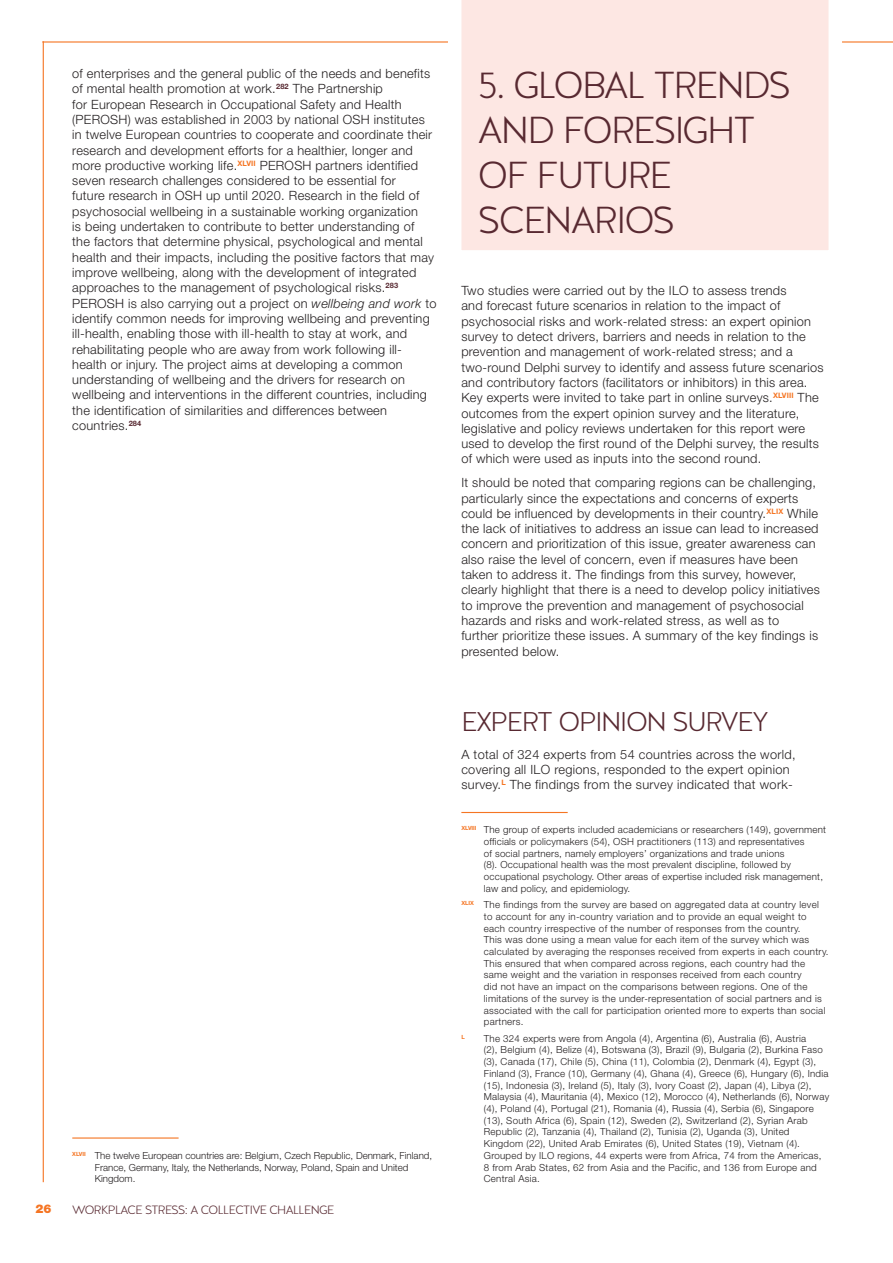
<style>
.page{position:relative;width:893px;height:1263px;background:#fff}
.page>*{position:absolute;margin:0;border:0;box-sizing:border-box;transform-origin:0 0}
.t1{font:300 37.5px/45px "Halis GR";letter-spacing:-.05em;color:#582931}
.t2{font:300 27px "Halis GR";letter-spacing:-.05em;color:#582931}
.t3{font:300 12.75px/15.3px "Helvetica Neue";letter-spacing:.02em;color:#231f20}
.t4{font:300 12px "Halis GR";letter-spacing:-.05em;color:#582931}
.t5{font:900 12px "Helvetica Neue";color:#f57523}
.t6{font:300 9.75px/11.7px "Helvetica Neue";letter-spacing:.025em;color:#231f20}
.t7{font:300 9.75px/11.7px "Helvetica Neue";color:#231f20}
.t8{font:700 5.7px "Helvetica Neue";color:#f57523}
.s1{font-style:italic}
</style>
<div class="page">
<hr style="left:42px;top:41px;width:851px;height:2px;background:#f57523">
<hr style="left:43px;top:41px;width:1px;height:1141px;background:#f57523">
<svg style="left:448px;top:0;width:394px;height:250px;background:#fde8e4"></svg>
<hr style="left:72px;top:1137px;width:107px;height:1px;background:#f57523">
<hr style="left:461px;top:812px;width:107px;height:1px;background:#f57523">
<p class="t3" style="left:72px;top:66px;width:366px">of enterprises and the general public of the needs and benefits of mental health promotion at work.<sup>282</sup> The Partnership<br>for European Research in Occupational Safety and Health (PEROSH) was established in 2003 by national OSH institutes in twelve European countries to cooperate and coordinate their research and development efforts for a healthier, longer and more productive working life.<sup>XLVII</sup> PEROSH partners identified seven research challenges considered to be essential for<br>future research in OSH up until 2020. Research in the field of psychosocial wellbeing in a sustainable working organization<br>is being undertaken to contribute to better understanding of<br>the factors that determine physical, psychological and mental health and their impacts, including the positive factors that may improve wellbeing, along with the development of integrated approaches to the management of psychological risks.<sup>283<br></sup>PEROSH is also carrying out a project on <span class="s1">wellbeing and work</span> to identify common needs for improving wellbeing and preventing ill-health, enabling those with ill-health to stay at work, and rehabilitating people who are away from work following ill&shy;health or injury. The project aims at developing a common understanding of wellbeing and the drivers for research on wellbeing and interventions in the different countries, including the identification of similarities and differences between countries.<sup>284</sup></p>
<p class="t7" style="left:95px;top:1149px;width:339px;text-indent:-22px"><sup>XLVII</sup> The twelve European countries are: Belgium, Czech Republic, Denmark, Finland,<br>France, Germany, Italy, the Netherlands, Norway, Poland, Spain and United<br>Kingdom.</p>
<p class="t5" style="left:35px;top:1202px;width:18px">26</p>
<p class="t4" style="left:72px;top:1202px;width:264px">WORKPLACE STRESS: A COLLECTIVE CHALLENGE</p>
<h1 class="t1" style="left:478px;top:64px;width:315px">5. GLOBAL TRENDS<br>AND FORESIGHT<br>OF FUTURE<br>SCENARIOS</h1>
<p class="t3" style="left:461px;top:283px;width:364px">Two studies were carried out by the ILO to assess trends<br>and forecast future scenarios in relation to the impact of psychosocial risks and work-related stress: an expert opinion survey to detect drivers, barriers and needs in relation to the prevention and management of work-related stress; and a two-round Delphi survey to identify and assess future scenarios and contributory factors (facilitators or inhibitors) in this area.<br>Key experts were invited to take part in online surveys.<sup>XLVIII</sup> The outcomes from the expert opinion survey and the literature, legislative and policy reviews undertaken for this report were used to develop the first round of the Delphi survey, the results of which were used as inputs into the second round.</p>
<p class="t3" style="left:461px;top:475px;width:360px">It should be noted that comparing regions can be challenging, particularly since the expectations and concerns of experts could be influenced by developments in their country.<sup>XLIX</sup> While the lack of initiatives to address an issue can lead to increased concern and prioritization of this issue, greater awareness can also raise the level of concern, even if measures have been taken to address it. The findings from this survey, however, clearly highlight that there is a need to develop policy initiatives to improve the prevention and management of psychosocial hazards and risks and work-related stress, as well as to<br>further prioritize these issues. A summary of the key findings is presented below.</p>
<h2 class="t2" style="left:461px;top:704px;width:309px">EXPERT OPINION SURVEY</h2>
<p class="t3" style="left:461px;top:746px;width:336px">A total of 324 experts from 54 countries across the world, covering all ILO regions, responded to the expert opinion survey.<sup>L</sup> The findings from the survey indicated that work-</p>
<p class="t6" style="left:484px;top:824px;width:344px;text-indent:-22px"><sup>XLVIII</sup> The group of experts included academicians or researchers (149), government officials or policymakers (54), OSH practitioners (113) and representatives<br>of social partners, namely employers’ organizations and trade unions<br>(8). Occupational health was the most prevalent discipline, followed by occupational psychology. Other areas of expertise included risk management, law and policy, and epidemiology.</p>
<p class="t6" style="left:484px;top:899px;width:346px;text-indent:-22px"><sup>XLIX</sup> The findings from the survey are based on aggregated data at country level to account for any in-country variation and to provide an equal weight to each country irrespective of the number of responses from the country.<br>This was done using a mean value for each item of the survey which was calculated by averaging the responses received from experts in each country.<br>This ensured that when compared across regions, each country had the same weight and the variation in responses received from each country<br>did not have an impact on the comparisons between regions. One of the limitations of the survey is the under-representation of social partners and is associated with the call for participation oriented more to experts than social partners.</p>
<p class="t8" style="left:461px;top:1033px;width:5px">L</p>
<p class="t6" style="left:484px;top:1032px;width:347px">The 324 experts were from Angola (4), Argentina (6), Australia (6), Austria<br>(2), Belgium (4), Belize (4), Botswana (3), Brazil (9), Bulgaria (2), Burkina Faso (3), Canada (17), Chile (5), China (11), Colombia (2), Denmark (4), Egypt (3), Finland (3), France (10), Germany (4), Ghana (4), Greece (6), Hungary (6), India (15), Indonesia (3), Ireland (5), Italy (3), Ivory Coast (2), Japan (4), Libya (2), Malaysia (4), Mauritania (4), Mexico (12), Morocco (4), Netherlands (6), Norway (4), Poland (4), Portugal (21), Romania (4), Russia (4), Serbia (6), Singapore (13), South Africa (6), Spain (12), Sweden (2), Switzerland (2), Syrian Arab Republic (2), Tanzania (4), Thailand (2), Tunisia (2), Uganda (3), United Kingdom (22), United Arab Emirates (6), United States (19), Vietnam (4).<br>Grouped by ILO regions, 44 experts were from Africa, 74 from the Americas, 8 from Arab States, 62 from Asia and the Pacific, and 136 from Europe and Central Asia.</p>
</div>
